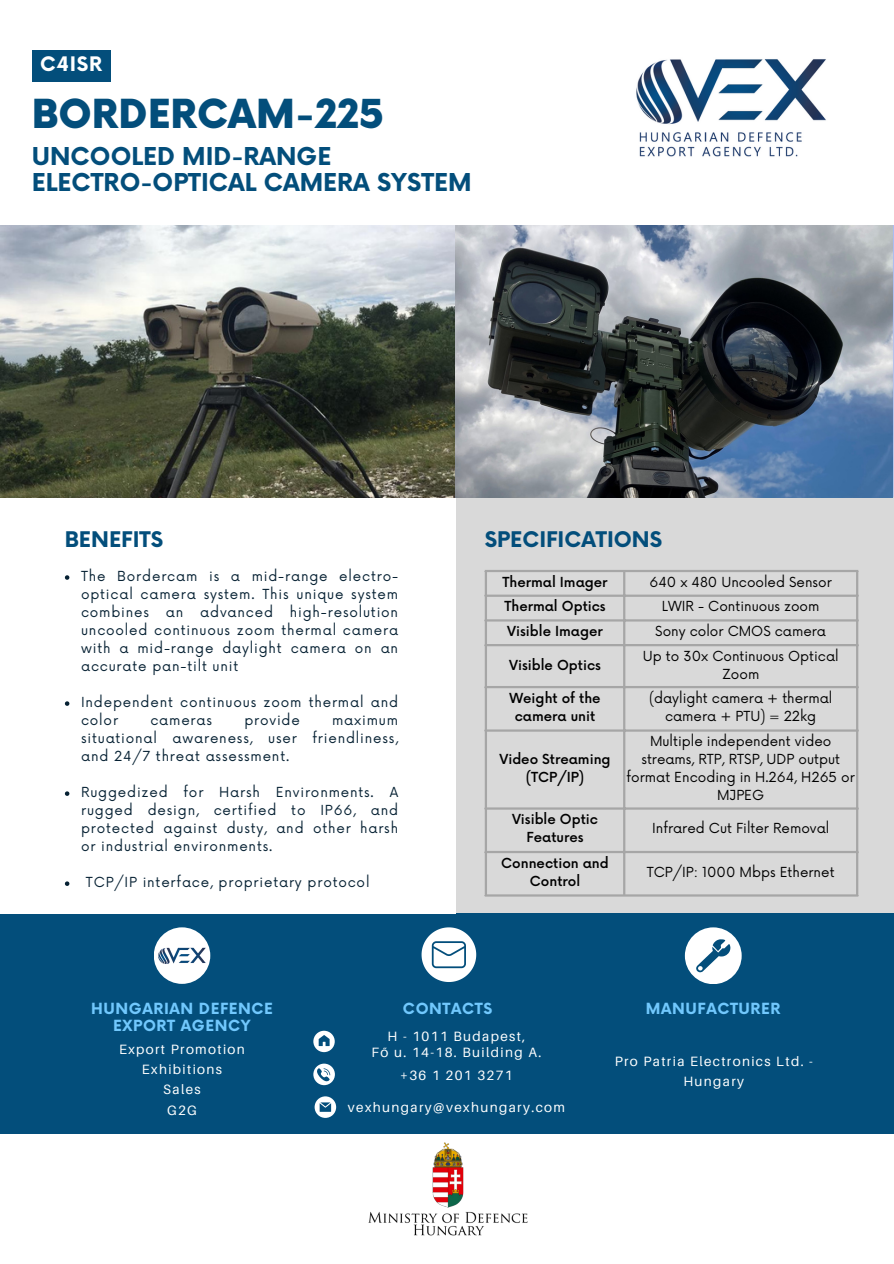
<style>
.page{position:relative;width:894px;height:1264px;background:#fff}
.page>*{position:absolute;margin:0;border:0;box-sizing:border-box;transform-origin:0 0}
.t1{font:900 39px "Now";color:#034e7b}
.t2{font:700 24px "Now";color:#034e7b}
.t3{font:700 21px "Now";color:#034e7b}
.t4{font:700 19.5px "Now";letter-spacing:.04em;color:#fff}
.t5{font:700 15px "Now";letter-spacing:.04em;color:#71c8fd}
.t6{font:13.5px/18px "Now";letter-spacing:.06em;color:#062133;text-align:justify}
.t7{font:13.5px/18px "Now";color:#000;text-align:center}
.t8{font:13.5px/20.2px "Aileron";letter-spacing:.1em;color:#fff;text-align:center}
.t9{font:500 13.5px/18px "Now";color:#000;text-align:center}
</style>
<div class="page">
<div style="left:455px;top:497px;width:438px;height:416px;background:#d9d9d9"></div>
<div style="left:0;top:913px;width:893px;height:220px;background:#034e7b"></div>
<div style="left:154px;top:927px;width:56px;height:56px;background:#fff;border-radius:50%"></div>
<img style="left:636px;top:59px;width:190px;height:98px">
<img style="left:349px;top:1133px;width:196px;height:103px">
<svg style="left:313px;top:1030px;width:21px;height:22px"></svg>
<svg style="left:314px;top:1096px;width:22px;height:21px"></svg>
<img style="left:158px;top:947px;width:48px;height:17px">
<svg style="left:421px;top:927px;width:55px;height:55px"></svg>
<svg style="left:684px;top:927px;width:57px;height:56px"></svg>
<svg style="left:313px;top:1063px;width:21px;height:21px"></svg>
<hr style="left:484px;top:572px;width:3px;height:322px;background:#a6a6a6">
<hr style="left:623px;top:572px;width:2px;height:322px;background:#a6a6a6">
<hr style="left:855px;top:572px;width:3px;height:322px;background:#a6a6a6">
<hr style="left:484px;top:570px;width:374px;height:2px;background:#a6a6a6">
<hr style="left:484px;top:594px;width:374px;height:3px;background:#a6a6a6">
<hr style="left:484px;top:619px;width:374px;height:2px;background:#a6a6a6">
<hr style="left:484px;top:644px;width:374px;height:2px;background:#a6a6a6">
<hr style="left:484px;top:686px;width:374px;height:2px;background:#a6a6a6">
<hr style="left:484px;top:729px;width:374px;height:2px;background:#a6a6a6">
<hr style="left:484px;top:807px;width:374px;height:2px;background:#a6a6a6">
<hr style="left:484px;top:850px;width:374px;height:3px;background:#a6a6a6">
<hr style="left:484px;top:894px;width:374px;height:2px;background:#a6a6a6">
<img style="left:454px;top:225px;width:438px;height:273px">
<img style="left:0;top:225px;width:454px;height:272px">
<div style="left:0;top:497px;width:455px;height:416px;background:#fff"></div>
<svg style="left:65px;top:575px;width:4px;height:5px"></svg>
<svg style="left:65px;top:701px;width:4px;height:5px"></svg>
<svg style="left:65px;top:791px;width:4px;height:5px"></svg>
<svg style="left:65px;top:881px;width:4px;height:5px"></svg>
<div style="left:32px;top:50px;width:79px;height:31px;background:#034e7b"></div>
<p class="t4" style="left:40px;top:53px;width:64px">C4ISR</p>
<p class="t1" style="left:32px;top:93px;width:354px">BORDERCAM-225</p>
<p class="t2" style="left:32px;top:144px;width:301px">UNCOOLED MID-RANGE</p>
<p class="t2" style="left:32px;top:169px;width:441px">ELECTRO-OPTICAL CAMERA SYSTEM</p>
<p class="t3" style="left:65px;top:528px;width:100px">BENEFITS</p>
<p class="t6" style="left:81px;top:567px;width:318px">The Bordercam is a mid-range electro&shy;optical camera system. This unique system combines an advanced high-resolution uncooled continuous zoom thermal camera with a mid-range daylight camera on an accurate pan-tilt unit</p>
<p class="t6" style="left:81px;top:693px;width:318px">Independent continuous zoom thermal and color</p>
<p class="t6" style="left:150px;top:711px;width:63px">cameras</p>
<p class="t6" style="left:244px;top:711px;width:57px">provide</p>
<p class="t6" style="left:81px;top:711px;width:318px;text-indent:251px">maximum situational awareness, user friendliness, and 24/7 threat assessment.</p>
<p class="t6" style="left:81px;top:783px;width:318px">Ruggedized for Harsh Environments. A rugged design, certified to IP66, and protected against dusty, and other harsh or industrial environments.</p>
<p class="t6" style="left:86px;top:873px;width:285px">TCP/IP interface, proprietary protocol</p>
<p class="t3" style="left:484px;top:528px;width:179px">SPECIFICATIONS</p>
<p class="t9" style="left:502px;top:573px;width:107px">Thermal Imager</p>
<p class="t7" style="left:649px;top:573px;width:184px">640 x 480 Uncooled Sensor</p>
<p class="t9" style="left:504px;top:598px;width:103px">Thermal Optics</p>
<p class="t7" style="left:661px;top:598px;width:159px">LWIR - Continuous zoom</p>
<p class="t9" style="left:507px;top:623px;width:97px">Visible Imager</p>
<p class="t7" style="left:655px;top:623px;width:172px">Sony color CMOS camera</p>
<p class="t9" style="left:509px;top:657px;width:93px">Visible Optics</p>
<p class="t7" style="left:642px;top:647px;width:197px">Up to 30x Continuous Optical<br>Zoom</p>
<p class="t9" style="left:509px;top:689px;width:93px">Weight of the camera unit</p>
<p class="t7" style="left:649px;top:689px;width:185px">(daylight camera + thermal camera + PTU) = 22kg</p>
<p class="t9" style="left:499px;top:751px;width:113px">Video Streaming (TCP/IP)</p>
<p class="t7" style="left:626px;top:733px;width:230px">Multiple independent video streams, RTP, RTSP, UDP output format Encoding in H.264, H265 or<br>MJPEG</p>
<p class="t9" style="left:512px;top:811px;width:87px">Visible Optic<br>Features</p>
<p class="t7" style="left:652px;top:820px;width:179px">Infrared Cut Filter Removal</p>
<p class="t9" style="left:501px;top:854px;width:109px">Connection and<br>Control</p>
<p class="t7" style="left:646px;top:863px;width:189px">TCP/IP: 1000 Mbps Ethernet</p>
<p class="t5" style="left:91px;top:1000px;width:183px">HUNGARIAN DEFENCE</p>
<p class="t5" style="left:113px;top:1017px;width:139px">EXPORT AGENCY</p>
<p class="t8" style="left:119px;top:1038px;width:127px">Export Promotion</p>
<p class="t8" style="left:142px;top:1058px;width:82px">Exhibitions</p>
<p class="t8" style="left:163px;top:1079px;width:39px">Sales</p>
<p class="t8" style="left:167px;top:1099px;width:31px">G2G</p>
<p class="t5" style="left:403px;top:1000px;width:91px">CONTACTS</p>
<p class="t5" style="left:645px;top:1000px;width:136px">MANUFACTURER</p>
<p class="t8" style="left:387px;top:1025px;width:139px">H - 1011 Budapest,</p>
<p class="t8" style="left:371px;top:1041px;width:171px">Fő u. 14-18. Building A.</p>
<p class="t8" style="left:400px;top:1065px;width:114px">+36 1 201 3271</p>
<p class="t8" style="left:348px;top:1096px;width:218px">vexhungary@vexhungary.com</p>
<p class="t8" style="left:614px;top:1050px;width:200px">Pro Patria Electronics Ltd. -<br>Hungary</p>
</div>
